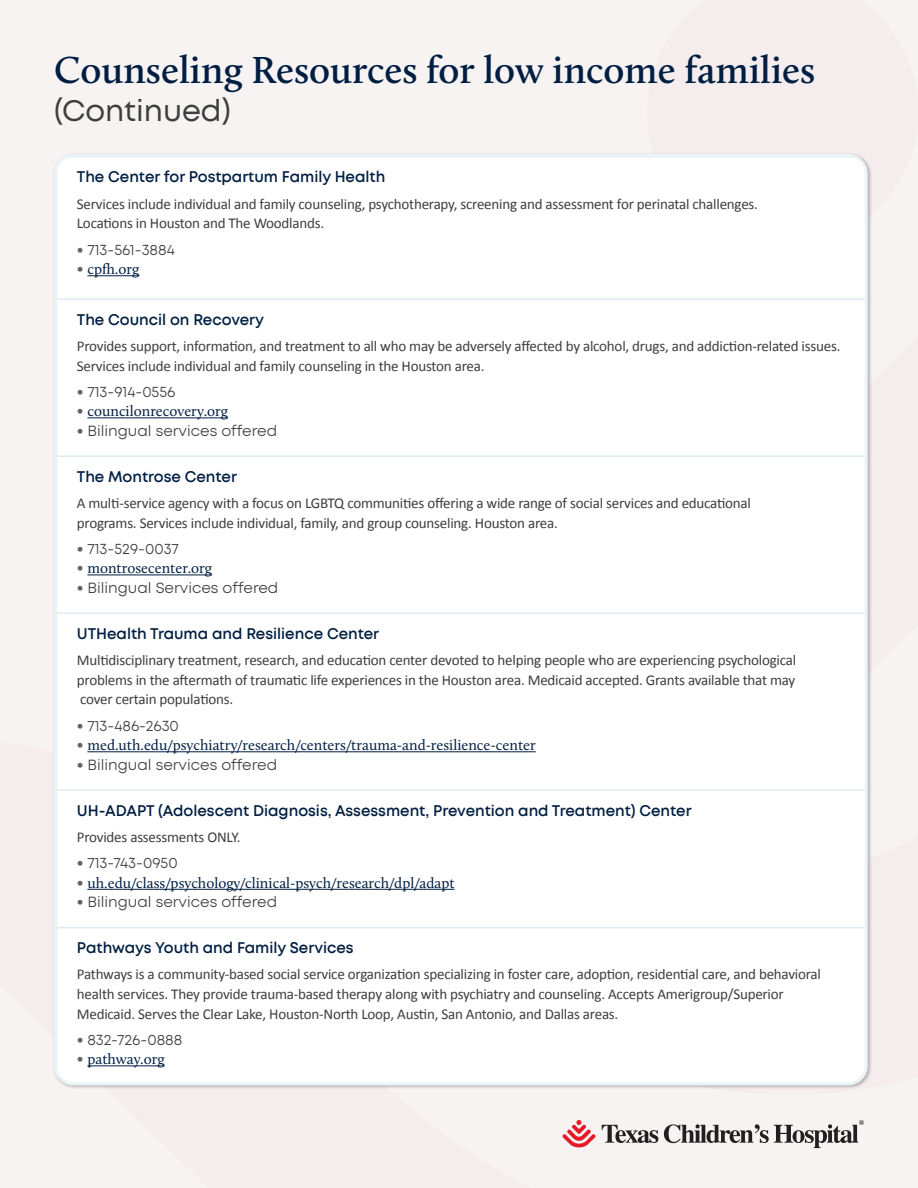
<style>
.page{position:relative;width:918px;height:1188px;background:#f7f3f3}
.page>*{position:absolute;margin:0;border:0;box-sizing:border-box;transform-origin:0 0}
.Header_1{font:600 39px "Calluna";color:#001e42}
.Header_1-2{font:30px "Mont";color:#3e3e3f}
.t1{font:15px/26.2px "Calibri";letter-spacing:-.015em;color:#3e3e3f}
.t2{font:15px "Calluna";color:#001e42}
.t3{font:15px "Mont";color:#3e3e3f}
.t4{font:600 15px/26.2px "Mont";color:#001e42}
.s1{font-family:"Mont";font-weight:600;color:#001e42}
.s2{font-family:"Avenir";font-size:13.5px;color:#636366}
.s3{font-family:"Calibri";font-weight:400;color:#3e3e3f}
</style>
<div class="page">
<div style="left:57px;top:158px;width:808px;height:926px;background:#fff"></div>
<hr style="left:56px;top:156px;width:810px;height:2px;background:#deeaf2">
<hr style="left:56px;top:158px;width:1px;height:140px;background:#deeaf2">
<hr style="left:865px;top:158px;width:1px;height:140px;background:#deeaf2">
<hr style="left:56px;top:298px;width:810px;height:2px;background:#deeaf2">
<hr style="left:56px;top:455px;width:810px;height:2px;background:#deeaf2">
<hr style="left:56px;top:612px;width:810px;height:2px;background:#deeaf2">
<hr style="left:56px;top:789px;width:810px;height:2px;background:#deeaf2">
<hr style="left:56px;top:927px;width:810px;height:1px;background:#deeaf2">
<hr style="left:56px;top:928px;width:1px;height:156px;background:#deeaf2">
<hr style="left:56px;top:1084px;width:810px;height:1px;background:#deeaf2">
<hr style="left:865px;top:928px;width:1px;height:156px;background:#deeaf2">
<hr style="left:87px;top:275px;width:52px;height:1px;background:#001e42">
<hr style="left:87px;top:418px;width:141px;height:1px;background:#001e42">
<hr style="left:87px;top:575px;width:125px;height:1px;background:#001e42">
<hr style="left:87px;top:751px;width:449px;height:1px;background:#001e42">
<hr style="left:87px;top:889px;width:368px;height:1px;background:#001e42">
<hr style="left:87px;top:1065px;width:78px;height:1px;background:#001e42">
<svg style="left:602px;top:1125px;width:56px;height:18px"></svg>
<svg style="left:563px;top:1120px;width:32px;height:27px"></svg>
<svg style="left:664px;top:1120px;width:200px;height:28px"></svg>
<p class="Header_1" style="left:54px;top:46px;width:763px">Counseling Resources for low income families</p>
<p class="Header_1-2" style="left:54px;top:96px;width:178px">(Continued)</p>
<p class="t1" style="left:77px;top:164px;width:683px"><span class="s1">The Center for Postpartum Family Health<br></span>Services include individual and family counseling, psychotherapy, screening and assessment for perinatal challenges.</p>
<p class="t1" style="left:77px;top:210px;width:249px">Locations in Houston and The Woodlands.</p>
<p class="t3" style="left:77px;top:242px;width:99px"><span class="s2">•</span> 713-561-3884</p>
<p class="t2" style="left:77px;top:260px;width:64px"><span class="s2">•</span> cpfh.org</p>
<p class="t1" style="left:77px;top:306px;width:765px"><span class="s1">The Council on Recovery<br></span>Provides support, information, and treatment to all who may be adversely affected by alcohol, drugs, and addiction-related issues.</p>
<p class="t1" style="left:77px;top:352px;width:409px">Services include individual and family counseling in the Houston area.</p>
<p class="t3" style="left:77px;top:384px;width:100px"><span class="s2">•</span> 713-914-0556</p>
<p class="t2" style="left:77px;top:402px;width:153px"><span class="s2">•</span> councilonrecovery.org</p>
<p class="t3" style="left:77px;top:423px;width:202px"><span class="s2">•</span> Bilingual services offered</p>
<p class="t1" style="left:77px;top:463px;width:676px"><span class="s1">The Montrose Center<br></span>A multi-service agency with a focus on LGBTQ communities offering a wide range of social services and educational</p>
<p class="t1" style="left:77px;top:509px;width:482px">programs. Services include individual, family, and group counseling. Houston area.</p>
<p class="t3" style="left:77px;top:541px;width:104px"><span class="s2">•</span> 713-529-0037</p>
<p class="t2" style="left:77px;top:559px;width:137px"><span class="s2">•</span> montrosecenter.org</p>
<p class="t3" style="left:77px;top:580px;width:203px"><span class="s2">•</span> Bilingual Services offered</p>
<p class="t1" style="left:77px;top:620px;width:721px"><span class="s1">UTHealth Trauma and Resilience Center<br></span>Multidisciplinary treatment, research, and education center devoted to helping people who are experiencing psychological</p>
<p class="t1" style="left:77px;top:669px;width:720px;line-height:19.8px">problems in the aftermath of traumatic life experiences in the Houston area. Medicaid accepted. Grants available that may cover certain populations.</p>
<p class="t3" style="left:77px;top:718px;width:104px"><span class="s2">•</span> 713-486-2630</p>
<p class="t2" style="left:77px;top:736px;width:460px"><span class="s2">•</span> med.uth.edu/psychiatry/research/centers/trauma-and-resilience-center</p>
<p class="t3" style="left:77px;top:757px;width:202px"><span class="s2">•</span> Bilingual services offered</p>
<p class="t4" style="left:77px;top:798px;width:616px">UH-ADAPT (Adolescent Diagnosis, Assessment, Prevention and Treatment) Center<br><span class="s3">Provides assessments ONLY.</span></p>
<p class="t3" style="left:77px;top:856px;width:102px"><span class="s2">•</span> 713-743-0950</p>
<p class="t2" style="left:77px;top:874px;width:379px"><span class="s2">•</span> uh.edu/class/psychology/clinical-psych/research/dpl/adapt</p>
<p class="t3" style="left:77px;top:895px;width:202px"><span class="s2">•</span> Bilingual services offered</p>
<p class="t1" style="left:77px;top:935px;width:746px"><span class="s1">Pathways Youth and Family Services<br></span>Pathways is a community-based social service organization specializing in foster care, adoption, residential care, and behavioral</p>
<p class="t1" style="left:77px;top:984px;width:708px;line-height:19.5px">health services. They provide trauma-based therapy along with psychiatry and counseling. Accepts Amerigroup/Superior<br>Medicaid. Serves the Clear Lake, Houston-North Loop, Austin, San Antonio, and Dallas areas.</p>
<p class="t3" style="left:77px;top:1032px;width:107px"><span class="s2">•</span> 832-726-0888</p>
<p class="t2" style="left:77px;top:1050px;width:89px"><span class="s2">•</span> pathway.org</p>
</div>
